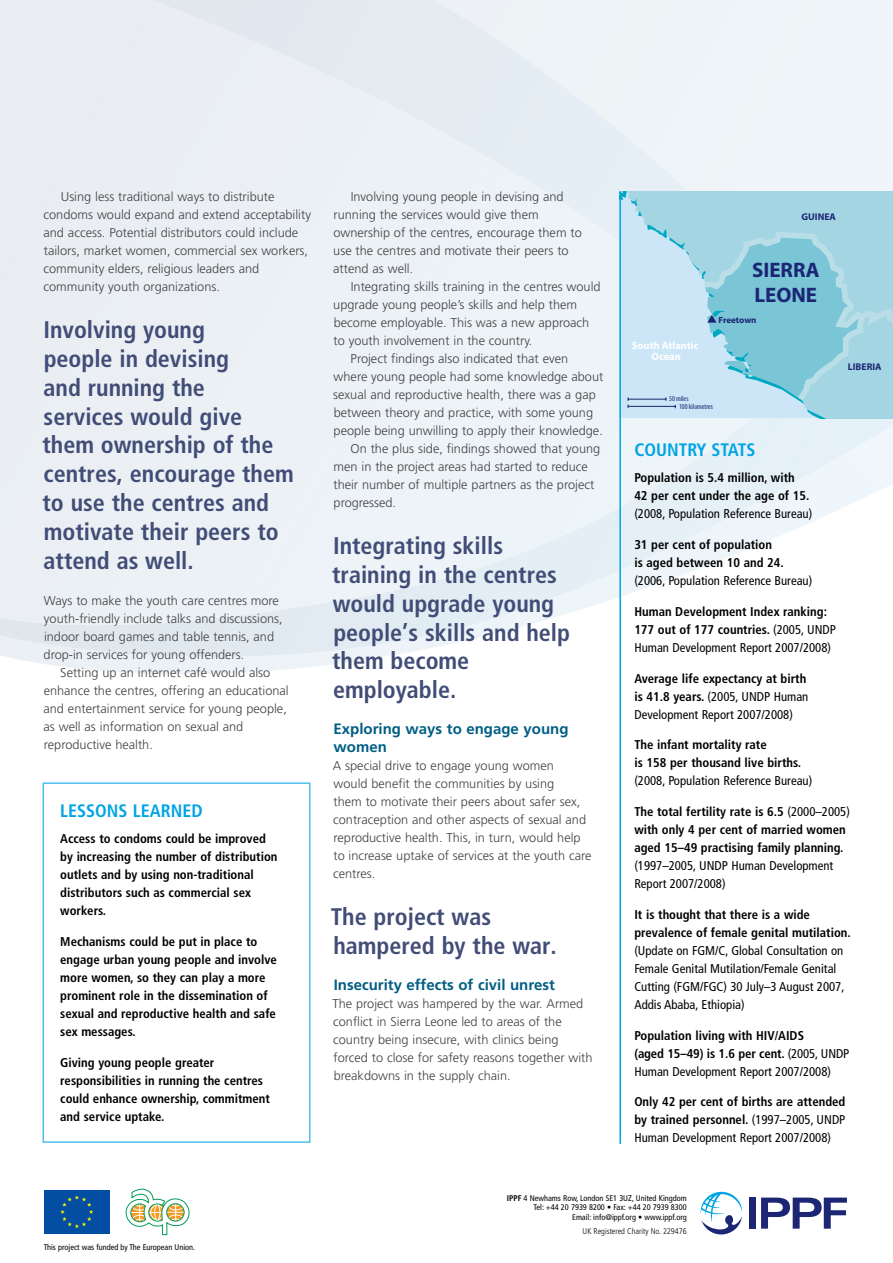
<style>
.page{position:relative;width:893px;height:1263px;background:#fff}
.page>*{position:absolute;margin:0;border:0;box-sizing:border-box;transform-origin:0 0}
.t1{font:700 condensed 24px/28.8px "Frutiger";color:#414d77}
.t2{font:700 21px/25.2px "Myriad Pro";color:#1c2674}
.t3{font:700 condensed 18px "Frutiger";color:#00a4e4}
.t4{font:700 15px/18px "Frutiger";color:#005e84}
.t5{font:300 12.75px/18px "Frutiger";color:#414142}
.t6{font:700 condensed 12.75px/18px "Frutiger";color:#000}
.t7{font:condensed 12.75px/18px "Frutiger";color:#000}
.t8{font:700 10.5px/11.4px "Myriad Pro";color:#fff;text-align:center}
.t9{font:700 9.75px "Myriad Pro";color:#1c2674}
.t10{font:700 9px "Myriad Pro";letter-spacing:-.005em;color:#1c2674}
.t11{font:condensed 8.25px/9.9px "Frutiger";color:#000;text-align:right}
.t12{font:300 condensed 8.25px "Frutiger";color:#000}
.t13{font:condensed 7.5px/7.6px "Myriad Pro";color:#1c2674}
.s1{font-weight:400}
.s2{font-weight:700}
</style>
<div class="page">
<div style="left:830px;top:0;width:63px;height:491px;background:#eff5f9"></div>
<img style="left:849px;top:451px;width:29px;height:54px">
<img style="left:534px;top:537px;width:27px;height:11px">
<img style="left:849px;top:418px;width:40px;height:33px">
<div style="left:790px;top:418px;width:59px;height:33px;background:#e5f1f7"></div>
<div style="left:106px;top:0;width:684px;height:384px;background:#ebf0f5"></div>
<svg style="left:621px;top:191px;width:272px;height:227px;background:#b6dceb"></svg>
<svg style="left:705px;top:236px;width:158px;height:163px;background:#8fcddd"></svg>
<hr style="left:628px;top:399px;width:38px;height:1px;background:#1c2674">
<hr style="left:628px;top:406px;width:47px;height:1px;background:#1c2674">
<hr style="left:619px;top:191px;width:2px;height:953px;background:#00a4e4">
<div style="left:749px;top:1197px;width:7px;height:31px;background:#1c2674"></div>
<svg style="left:761px;top:1197px;width:86px;height:31px"></svg>
<svg style="left:701px;top:1192px;width:41px;height:42px"></svg>
<div style="left:44px;top:1190px;width:66px;height:44px;background:#034ea2"></div>
<svg style="left:60px;top:1195px;width:33px;height:33px"></svg>
<svg style="left:126px;top:1189px;width:63px;height:46px"></svg>
<p class="t5" style="left:44px;top:188px;width:269px;text-indent:17px">Using less traditional ways to distribute condoms would expand and extend acceptability and access. Potential distributors could include tailors, market women, commercial sex workers, community elders, religious leaders and community youth organizations.</p>
<h1 class="t1" style="left:42px;top:315px;width:253px">Involving young<br>people in devising<br>and running the<br>services would give them ownership of the centres, encourage them to use the centres and motivate their peers to attend as well.</h1>
<p class="t5" style="left:44px;top:591px;width:241px">Ways to make the youth care centres more youth-friendly include talks and discussions, indoor board games and table tennis, and drop-in services for young offenders.</p>
<p class="t5" style="left:44px;top:663px;width:247px;text-indent:17px">Setting up an internet café would also enhance the centres, offering an educational and entertainment service for young people, as well as information on sexual and reproductive health.</p>
<h3 class="t3" style="left:60px;top:800px;width:144px">LESSONS LEARNED</h3>
<p class="t6" style="left:60px;top:830px;width:219px">Access to condoms could be improved by increasing the number of distribution outlets and by using non-traditional distributors such as commercial sex workers.</p>
<p class="t6" style="left:60px;top:932px;width:218px">Mechanisms could be put in place to engage urban young people and involve more women, so they can play a more prominent role in the dissemination of sexual and reproductive health and safe sex messages.</p>
<p class="t6" style="left:60px;top:1053px;width:211px">Giving young people greater responsibilities in running the centres could enhance ownership, commitment and service uptake.</p>
<p class="t11" style="left:44px;top:1242px;width:153px">This project was funded by The European Union.</p>
<p class="t5" style="left:333px;top:188px;width:250px;text-indent:18px">Involving young people in devising and running the services would give them ownership of the centres, encourage them to use the centres and motivate their peers to attend as well.</p>
<p class="t5" style="left:351px;top:278px;width:251px">Integrating skills training in the centres would</p>
<p class="t5" style="left:333px;top:296px;width:245px">upgrade young people’s skills and help them</p>
<p class="t5" style="left:334px;top:314px;width:257px">become employable. This was a new approach</p>
<p class="t5" style="left:333px;top:332px;width:200px">to youth involvement in the country.</p>
<p class="t5" style="left:351px;top:350px;width:219px">Project findings also indicated that even</p>
<p class="t5" style="left:334px;top:368px;width:271px">where young people had some knowledge about</p>
<p class="t5" style="left:333px;top:386px;width:264px">sexual and reproductive health, there was a gap</p>
<p class="t5" style="left:334px;top:404px;width:261px">between theory and practice, with some young</p>
<p class="t5" style="left:334px;top:422px;width:271px">people being unwilling to apply their knowledge.</p>
<p class="t5" style="left:350px;top:440px;width:251px">On the plus side, findings showed that young</p>
<p class="t5" style="left:334px;top:458px;width:256px">men in the project areas had started to reduce</p>
<p class="t5" style="left:333px;top:476px;width:262px">their number of multiple partners as the project</p>
<p class="t5" style="left:334px;top:494px;width:64px">progressed.</p>
<h1 class="t1" style="left:332px;top:531px;width:239px">Integrating skills training in the centres would upgrade young people’s skills and help them become employable.</h1>
<p class="t4" style="left:333px;top:720px;width:237px">Exploring ways to engage young women</p>
<p class="t5" style="left:333px;top:757px;width:260px">A special drive to engage young women<br>would benefit the communities by using<br>them to motivate their peers about safer sex, contraception and other aspects of sexual and reproductive health. This, in turn, would help to increase uptake of services at the youth care centres.</p>
<h1 class="t1" style="left:331px;top:902px;width:228px">The project was hampered by the war.</h1>
<p class="t4" style="left:334px;top:975px;width:223px">Insecurity effects of civil unrest</p>
<p class="t5" style="left:332px;top:994px;width:262px">The project was hampered by the war. Armed conflict in Sierra Leone led to areas of the country being insecure, with clinics being forced to close for safety reasons together with breakdowns in the supply chain.</p>
<p class="t9" style="left:802px;top:212px;width:36px">GUINEA</p>
<h2 class="t2" style="left:752px;top:258px;width:69px">SIERRA<br>LEONE</h2>
<p class="t10" style="left:719px;top:315px;width:39px">Freetown</p>
<p class="t8" style="left:632px;top:340px;width:68px">South Atlantic<br>Ocean</p>
<p class="t13" style="left:679px;top:395px;width:36px;text-indent:-10px">50 miles<br>100 kilometres</p>
<p class="t9" style="left:848px;top:361px;width:35px">LIBERIA</p>
<h3 class="t3" style="left:634px;top:439px;width:123px">COUNTRY STATS</h3>
<p class="t6" style="left:634px;top:469px;width:177px">Population is 5.4 million, with<br>42 per cent under the age of 15.</p>
<p class="t7" style="left:634px;top:505px;width:179px">(2008, Population Reference Bureau)</p>
<p class="t6" style="left:634px;top:536px;width:151px">31 per cent of population<br>is aged between 10 and 24.</p>
<p class="t7" style="left:634px;top:572px;width:179px">(2006, Population Reference Bureau)</p>
<p class="t6" style="left:634px;top:602px;width:203px">Human Development Index ranking:<br>177 out of 177 countries. <span class="s1">(2005, UNDP<br>Human Development Report 2007/2008)</span></p>
<p class="t7" style="left:634px;top:669px;width:176px"><span class="s2">Average life expectancy at birth is 41.8 years.</span> (2005, UNDP Human<br>Development Report 2007/2008)</p>
<p class="t6" style="left:634px;top:736px;width:168px">The infant mortality rate<br>is 158 per thousand live births.</p>
<p class="t7" style="left:634px;top:772px;width:179px">(2008, Population Reference Bureau)</p>
<p class="t6" style="left:634px;top:803px;width:217px">The total fertility rate is 6.5 <span class="s1">(2000–2005) </span>with only 4 per cent of married women aged 15–49 practising family planning.</p>
<p class="t7" style="left:634px;top:857px;width:201px">(1997–2005, UNDP Human Development<br>Report 2007/2008)</p>
<p class="t6" style="left:634px;top:905px;width:218px">It is thought that there is a wide prevalence of female genital mutilation.</p>
<p class="t7" style="left:634px;top:941px;width:212px">(Update on FGM/C, Global Consultation on Female Genital Mutilation/Female Genital Cutting (FGM/FGC) 30 July–3 August 2007, Addis Ababa, Ethiopia)</p>
<p class="t6" style="left:634px;top:1026px;width:216px">Population living with HIV/AIDS<br>(aged 15–49) is 1.6 per cent. <span class="s1">(2005, UNDP<br>Human Development Report 2007/2008)</span></p>
<p class="t6" style="left:634px;top:1093px;width:213px;text-align:justify">Only 42 per cent of births are attended by trained personnel. <span class="s1">(1997–2005, UNDP Human Development Report 2007/2008)</span></p>
<p class="t11" style="left:507px;top:1193px;width:181px"><span class="s2">IPPF</span> 4 Newhams Row, London SE1 3UZ, United Kingdom<br>Tel: +44 20 7939 8200 • Fax: +44 20 7939 8300<br>Email: info@ippf.org • www.ippf.org</p>
<p class="t12" style="left:583px;top:1227px;width:106px">UK Registered Charity No. 229476</p>
</div>
